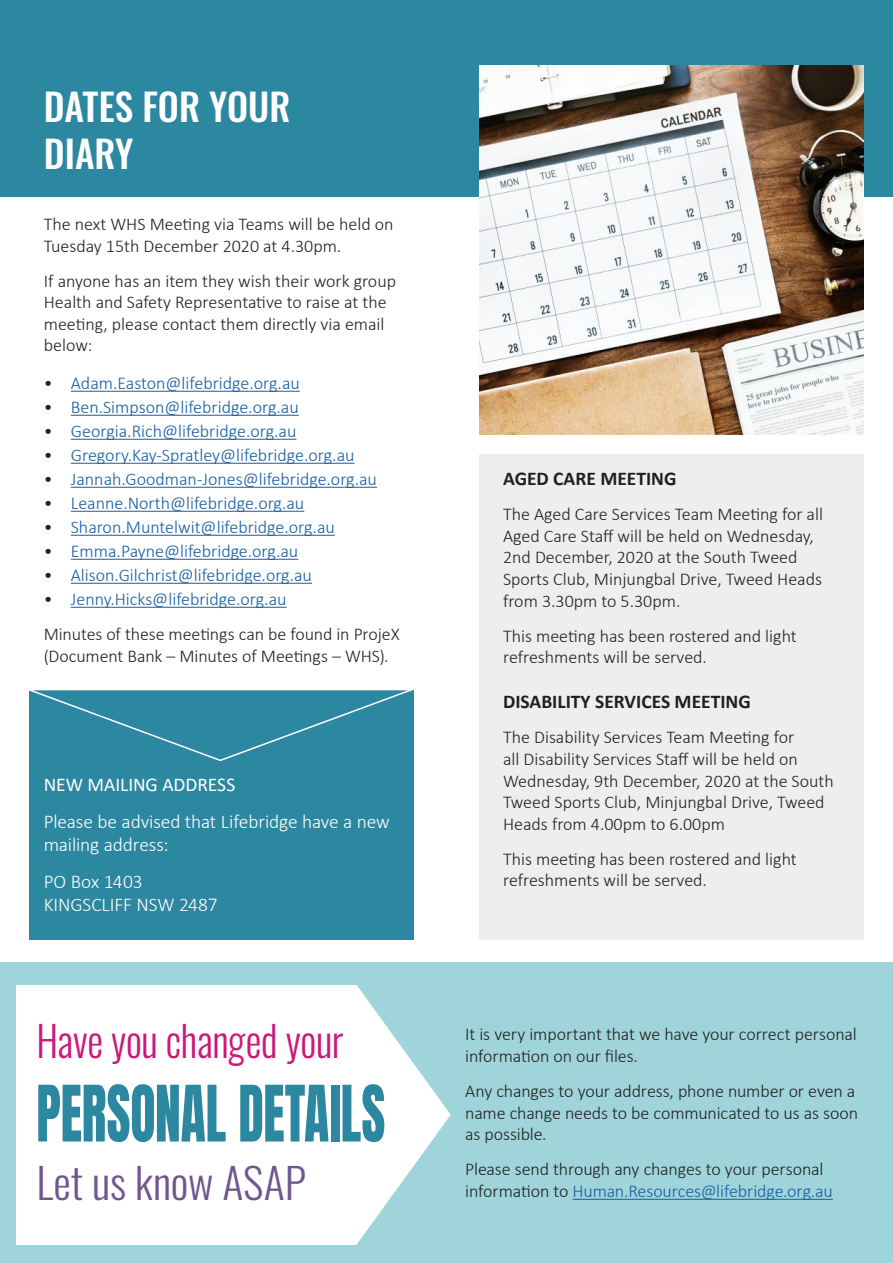
<style>
.page{position:relative;width:893px;height:1263px;background:#fff}
.page>*{position:absolute;margin:0;border:0;box-sizing:border-box;transform-origin:0 0}
.t1{font:66.15px "Anton";letter-spacing:-.005em;color:#2c87a0;scale:.78 1}
.t2{font:300 42px "Oswald";letter-spacing:-.005em;color:#ce1778;scale:.94 1}
.t3{font:300 42px "Oswald";letter-spacing:-.005em;color:#6f578e;scale:1.05 1}
.t4{font:500 37.5px "Oswald";color:#fff}
.t5{font:300 19.5px/23.4px "Calibri";letter-spacing:-.005em;color:#fff}
.t6{font:700 19.5px "Calibri";color:#231f20}
.t7{font:19.5px "Calibri";letter-spacing:-.005em;color:#fff}
.t8{font:300 18px/21.6px "Calibri";color:#231f20}
.t9{font:300 18px "Calibri";color:#175d9e}
.s1{color:#231f20}
.s2{color:#175d9e}
</style>
<div class="page">
<div style="left:479px;top:454px;width:384px;height:486px;background:#eeeeef"></div>
<hr style="left:71px;top:391px;width:229px;height:1px;background:#175d9e">
<hr style="left:71px;top:415px;width:228px;height:1px;background:#175d9e">
<hr style="left:71px;top:439px;width:225px;height:1px;background:#175d9e">
<hr style="left:71px;top:463px;width:283px;height:1px;background:#175d9e">
<hr style="left:71px;top:487px;width:306px;height:1px;background:#175d9e">
<hr style="left:71px;top:511px;width:233px;height:1px;background:#175d9e">
<hr style="left:71px;top:535px;width:264px;height:1px;background:#175d9e">
<hr style="left:71px;top:559px;width:227px;height:1px;background:#175d9e">
<hr style="left:71px;top:583px;width:241px;height:1px;background:#175d9e">
<hr style="left:71px;top:607px;width:216px;height:1px;background:#175d9e">
<div style="left:0;top:962px;width:893px;height:301px;background:#9fd5da"></div>
<div style="left:17px;top:985px;width:340px;height:259px;background:#fff"></div>
<hr style="left:573px;top:1199px;width:260px;height:1px;background:#175d9e">
<svg style="left:357px;top:986px;width:94px;height:258px"></svg>
<div style="left:0;top:0;width:893px;height:196px;background:#2c87a0"></div>
<div style="left:30px;top:690px;width:384px;height:250px;background:#2c87a0"></div>
<svg style="left:29px;top:690px;width:384px;height:72px"></svg>
<img style="left:479px;top:66px;width:384px;height:368px">
<p class="t4" style="left:44px;top:87px;width:248px">DATES FOR YOUR</p>
<p class="t4" style="left:44px;top:134px;width:91px">DIARY</p>
<p class="t8" style="left:44px;top:213px;width:351px">The next WHS Meeting via Teams will be held on<br>Tuesday 15th December 2020 at 4.30pm.</p>
<p class="t8" style="left:44px;top:270px;width:354px">If anyone has an item they wish their work group Health and Safety Representative to raise at the meeting, please contact them directly via email below:</p>
<p class="t9" style="left:44px;top:372px;width:257px"><span class="s1">•</span> Adam.Easton@lifebridge.org.au</p>
<p class="t9" style="left:44px;top:396px;width:256px"><span class="s1">•</span> Ben.Simpson@lifebridge.org.au</p>
<p class="t9" style="left:44px;top:420px;width:254px"><span class="s1">•</span> Georgia.Rich@lifebridge.org.au</p>
<p class="t9" style="left:44px;top:444px;width:312px"><span class="s1">•</span> Gregory.Kay-Spratley@lifebridge.org.au</p>
<p class="t9" style="left:44px;top:468px;width:335px"><span class="s1">•</span> Jannah.Goodman-Jones@lifebridge.org.au</p>
<p class="t9" style="left:44px;top:492px;width:262px"><span class="s1">•</span> Leanne.North@lifebridge.org.au</p>
<p class="t9" style="left:44px;top:516px;width:293px"><span class="s1">•</span> Sharon.Muntelwit@lifebridge.org.au</p>
<p class="t9" style="left:44px;top:540px;width:256px"><span class="s1">•</span> Emma.Payne@lifebridge.org.au</p>
<p class="t9" style="left:44px;top:564px;width:270px"><span class="s1">•</span> Alison.Gilchrist@lifebridge.org.au</p>
<p class="t9" style="left:44px;top:588px;width:244px"><span class="s1">•</span> Jenny.Hicks@lifebridge.org.au</p>
<p class="t8" style="left:44px;top:623px;width:357px">Minutes of these meetings can be found in ProjeX</p>
<p class="t8" style="left:44px;top:645px;width:346px">(Document Bank – Minutes of Meetings – WHS).</p>
<p class="t7" style="left:44px;top:771px;width:193px">NEW MAILING ADDRESS</p>
<p class="t5" style="left:44px;top:809px;width:348px">Please be advised that Lifebridge have a new mailing address:</p>
<p class="t5" style="left:44px;top:869px;width:100px">PO Box 1403</p>
<p class="t5" style="left:44px;top:893px;width:175px">KINGSCLIFF NSW 2487</p>
<p class="t2" style="left:36px;top:1004px;width:328px">Have you changed your</p>
<p class="t1" style="left:36px;top:1080px;width:449px">PERSONAL DETAILS</p>
<p class="t3" style="left:36px;top:1145px;width:258px">Let us know ASAP</p>
<p class="t6" style="left:503px;top:465px;width:175px">AGED CARE MEETING</p>
<p class="t8" style="left:503px;top:503px;width:321px">The Aged Care Services Team Meeting for all Aged Care Staff will be held on Wednesday, 2nd December, 2020 at the South Tweed Sports Club, Minjungbal Drive, Tweed Heads from 3.30pm to 5.30pm.</p>
<p class="t8" style="left:503px;top:625px;width:295px">This meeting has been rostered and light refreshments will be served.</p>
<p class="t6" style="left:503px;top:688px;width:249px">DISABILITY SERVICES MEETING</p>
<p class="t8" style="left:503px;top:726px;width:332px">The Disability Services Team Meeting for<br>all Disability Services Staff will be held on Wednesday, 9th December, 2020 at the South Tweed Sports Club, Minjungbal Drive, Tweed Heads from 4.00pm to 6.00pm</p>
<p class="t8" style="left:503px;top:848px;width:295px">This meeting has been rostered and light refreshments will be served.</p>
<p class="t8" style="left:465px;top:1023px;width:393px">It is very important that we have your correct personal information on our files.</p>
<p class="t8" style="left:465px;top:1080px;width:394px">Any changes to your address, phone number or even a name change needs to be communicated to us as soon as possible.</p>
<p class="t8" style="left:465px;top:1158px;width:369px">Please send through any changes to your personal information to <span class="s2">Human.Resources@lifebridge.org.au</span></p>
</div>
